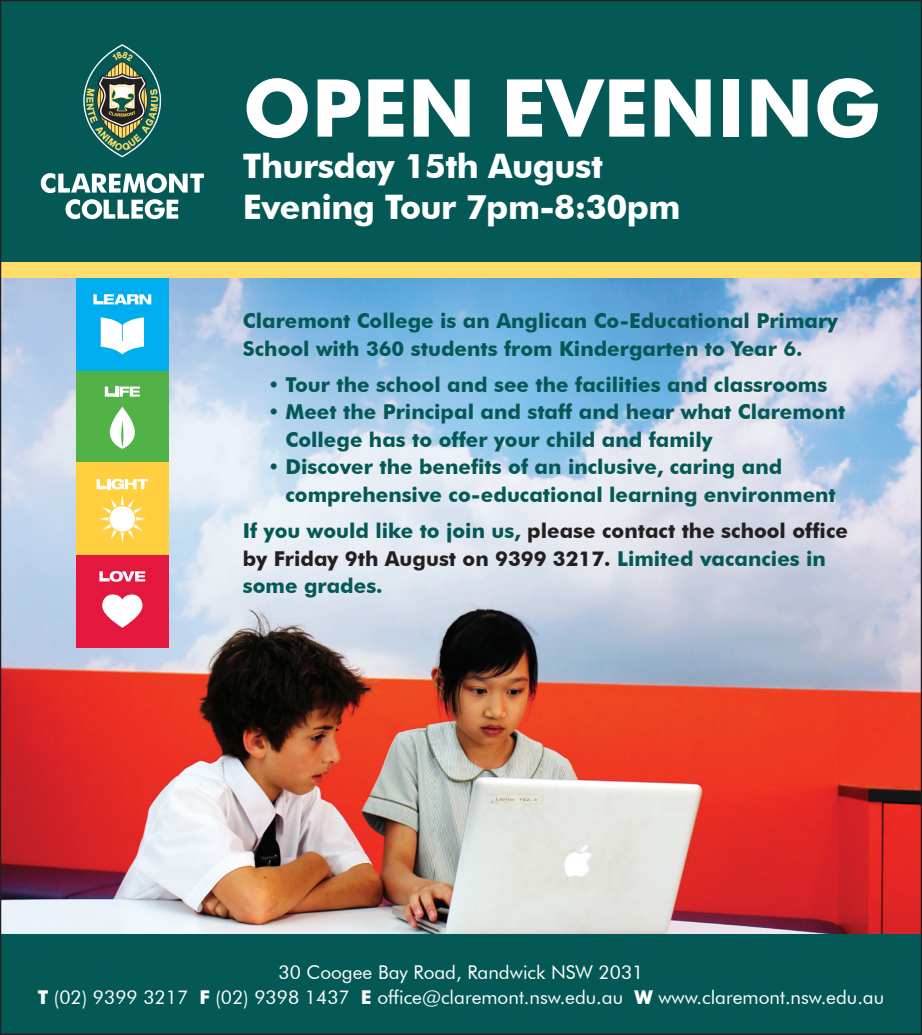
<style>
.page{position:relative;width:922px;height:1035px;background:#fff}
.page>*{position:absolute;margin:0;border:0;box-sizing:border-box;transform-origin:0 0}
.t1{font:700 80px "Futura BT";color:#fff}
.t2{font:700 33.75px "Futura BT";letter-spacing:-.015em;color:#fff}
.t3{font:700 20.5px/27.5px "Futura BT";color:#045956}
.t4{font:700 20.5px/27.5px "Futura BT";color:#231f20}
.Body_para{font:19px/25px "Futura BT";color:#fff;text-align:center}
.s1{color:#045956}
.s2{font-weight:700}
</style>
<div class="page">
<img style="left:2px;top:278px;width:917px;height:656px">
<div style="left:0;top:0;width:921px;height:262px;background:#045956"></div>
<div style="left:0;top:934px;width:921px;height:101px;background:#045956"></div>
<div style="left:76px;top:370px;width:92px;height:93px;background:#53b247"></div>
<svg style="left:109px;top:407px;width:26px;height:42px"></svg>
<svg style="left:105px;top:386px;width:35px;height:11px"></svg>
<div style="left:76px;top:463px;width:92px;height:92px;background:#ffcf3f"></div>
<svg style="left:99px;top:495px;width:47px;height:47px"></svg>
<svg style="left:97px;top:479px;width:51px;height:10px"></svg>
<div style="left:76px;top:555px;width:92px;height:92px;background:#e4183e"></div>
<svg style="left:102px;top:594px;width:41px;height:34px"></svg>
<svg style="left:99px;top:571px;width:46px;height:11px"></svg>
<div style="left:76px;top:278px;width:92px;height:92px;background:#00aeef"></div>
<svg style="left:101px;top:317px;width:43px;height:37px"></svg>
<svg style="left:93px;top:294px;width:58px;height:10px"></svg>
<div style="left:0;top:262px;width:921px;height:16px;background:#ffdd68"></div>
<svg style="left:41px;top:173px;width:163px;height:20px"></svg>
<svg style="left:65px;top:199px;width:113px;height:20px"></svg>
<svg style="left:83px;top:44px;width:79px;height:114px"></svg>
<p class="t1" style="left:243px;top:60px;width:639px">OPEN EVENING</p>
<p class="t2" style="left:243px;top:145px;width:361px">Thursday 15th August</p>
<p class="t2" style="left:243px;top:187px;width:439px">Evening Tour 7pm-8:30pm</p>
<p class="t3" style="left:243px;top:307px;width:596px">Claremont College is an Anglican Co-Educational Primary<br>School with 360 students from Kindergarten to Year 6.</p>
<p class="t3" style="left:269px;top:371px;width:559px">• Tour the school and see the facilities and classrooms</p>
<p class="t3" style="left:285px;top:398px;width:561px;text-indent:-16px">• Meet the Principal and staff and hear what Claremont<br>College has to offer your child and family</p>
<p class="t3" style="left:285px;top:453px;width:551px;text-indent:-16px">• Discover the benefits of an inclusive, caring and comprehensive co-educational learning environment</p>
<p class="t4" style="left:243px;top:517px;width:606px"><span class="s1">If you would like to join us,</span> please contact the school office by Friday 9th August on 9399 3217. <span class="s1">Limited vacancies in some grades.</span></p>
<p class="Body_para" style="left:38px;top:960px;width:847px">30 Coogee Bay Road, Randwick NSW 2031<br><span class="s2">T</span> (02) 9399 3217 <span class="s2">F</span> (02) 9398 1437 <span class="s2">E</span> office@claremont.nsw.edu.au <span class="s2">W</span> www.claremont.nsw.edu.au</p>
</div>
